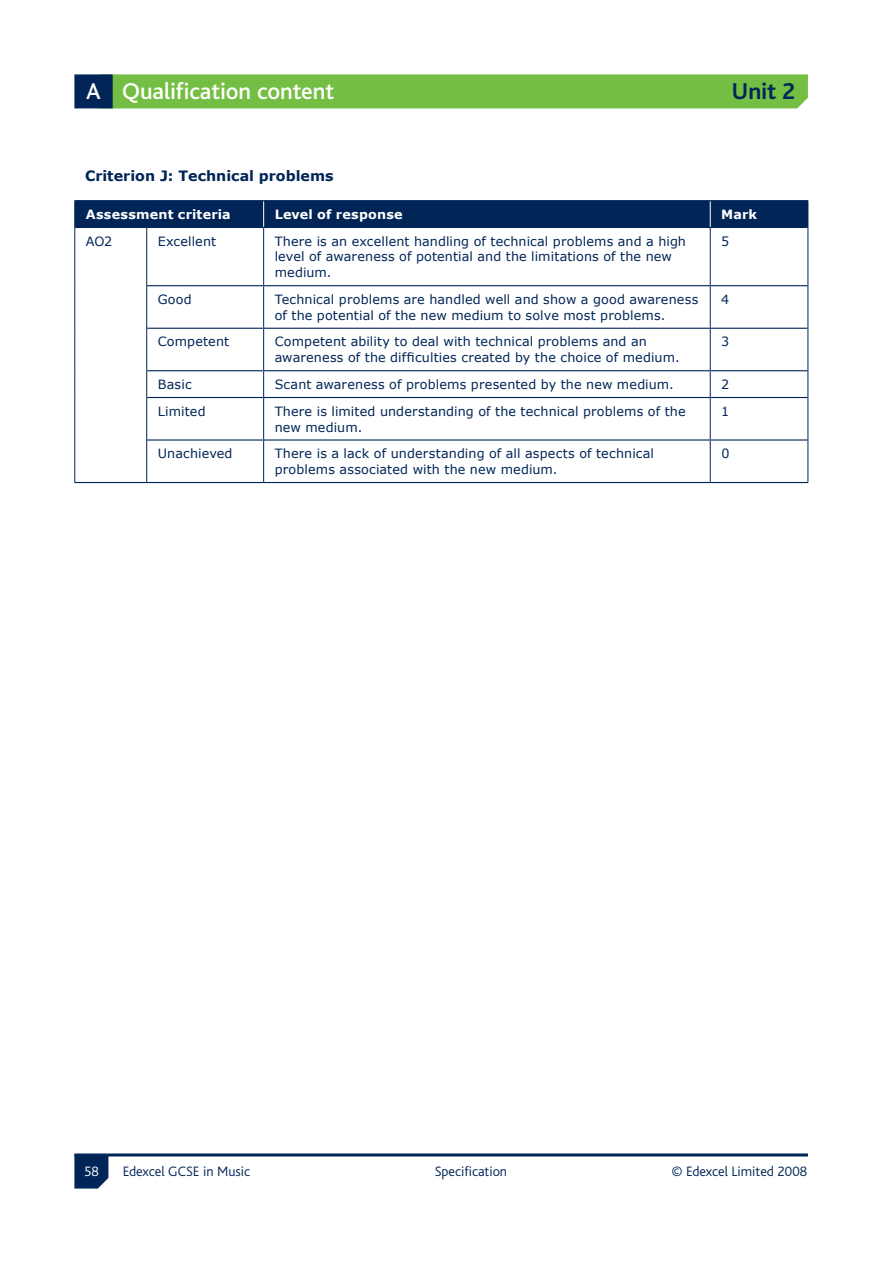
<style>
.page{position:relative;width:893px;height:1263px;background:#fff}
.page>*{position:absolute;margin:0;border:0;box-sizing:border-box;transform-origin:0 0}
.t1{font:500 24px "Bliss";letter-spacing:-.005em;color:#fff}
.t2{font:700 24px "Bliss";color:#002556}
.t3{font:300 14.25px "Bliss";color:#002556}
.t4{font:700 14.25px "Verdana";color:#002556}
.t5{font:300 14.25px "Bliss";color:#fff}
.t6{font:12.75px/15.8px "Verdana";letter-spacing:.01em;color:#002556}
.t7{font:700 12.75px "Verdana";letter-spacing:.015em;color:#fff}
</style>
<div class="page">
<svg style="left:74px;top:1156px;width:34px;height:32px"></svg>
<hr style="left:74px;top:1153px;width:734px;height:3px;background:#002556">
<div style="left:113px;top:74px;width:695px;height:34px;background:#74bf43"></div>
<div style="left:74px;top:74px;width:39px;height:34px;background:#002556"></div>
<svg style="left:75px;top:228px;width:732px;height:254px"></svg>
<div style="left:74px;top:201px;width:734px;height:26px;background:#002556"></div>
<hr style="left:74px;top:200px;width:73px;height:1px;background:#002556">
<hr style="left:147px;top:200px;width:117px;height:1px;background:#002556">
<hr style="left:264px;top:200px;width:446px;height:1px;background:#002556">
<hr style="left:710px;top:200px;width:98px;height:1px;background:#002556">
<hr style="left:146px;top:228px;width:1px;height:58px;background:#002556">
<hr style="left:263px;top:228px;width:1px;height:57px;background:#002556">
<hr style="left:710px;top:228px;width:1px;height:57px;background:#002556">
<hr style="left:74px;top:227px;width:1px;height:59px;background:#002556">
<hr style="left:74px;top:286px;width:1px;height:42px;background:#002556">
<hr style="left:74px;top:328px;width:1px;height:43px;background:#002556">
<svg style="left:74px;top:371px;width:1px;height:26px"></svg>
<hr style="left:74px;top:397px;width:1px;height:43px;background:#002556">
<hr style="left:74px;top:440px;width:1px;height:42px;background:#002556">
<hr style="left:807px;top:227px;width:1px;height:59px;background:#002556">
<hr style="left:75px;top:227px;width:72px;height:1px;background:#002556">
<hr style="left:147px;top:227px;width:117px;height:1px;background:#002556">
<hr style="left:264px;top:227px;width:446px;height:1px;background:#002556">
<hr style="left:710px;top:227px;width:97px;height:1px;background:#002556">
<hr style="left:146px;top:286px;width:1px;height:42px;background:#002556">
<hr style="left:263px;top:286px;width:1px;height:42px;background:#002556">
<hr style="left:710px;top:286px;width:1px;height:42px;background:#002556">
<hr style="left:807px;top:286px;width:1px;height:42px;background:#002556">
<hr style="left:147px;top:285px;width:117px;height:1px;background:#002556">
<hr style="left:264px;top:285px;width:446px;height:1px;background:#002556">
<hr style="left:710px;top:285px;width:97px;height:1px;background:#002556">
<hr style="left:146px;top:328px;width:1px;height:43px;background:#002556">
<hr style="left:263px;top:329px;width:1px;height:41px;background:#002556">
<hr style="left:710px;top:329px;width:1px;height:41px;background:#002556">
<hr style="left:807px;top:328px;width:1px;height:43px;background:#002556">
<hr style="left:147px;top:328px;width:117px;height:1px;background:#002556">
<hr style="left:264px;top:328px;width:446px;height:1px;background:#002556">
<hr style="left:710px;top:328px;width:97px;height:1px;background:#002556">
<svg style="left:146px;top:371px;width:1px;height:26px"></svg>
<svg style="left:263px;top:371px;width:1px;height:26px"></svg>
<svg style="left:710px;top:371px;width:1px;height:26px"></svg>
<svg style="left:807px;top:371px;width:1px;height:26px"></svg>
<hr style="left:147px;top:370px;width:117px;height:1px;background:#002556">
<hr style="left:264px;top:370px;width:446px;height:1px;background:#002556">
<hr style="left:710px;top:370px;width:97px;height:1px;background:#002556">
<hr style="left:146px;top:397px;width:1px;height:43px;background:#002556">
<hr style="left:263px;top:398px;width:1px;height:41px;background:#002556">
<hr style="left:710px;top:398px;width:1px;height:41px;background:#002556">
<hr style="left:807px;top:397px;width:1px;height:43px;background:#002556">
<hr style="left:147px;top:397px;width:117px;height:1px;background:#002556">
<hr style="left:264px;top:397px;width:446px;height:1px;background:#002556">
<hr style="left:710px;top:397px;width:97px;height:1px;background:#002556">
<hr style="left:74px;top:482px;width:73px;height:1px;background:#002556">
<hr style="left:147px;top:482px;width:117px;height:1px;background:#002556">
<hr style="left:264px;top:482px;width:446px;height:1px;background:#002556">
<hr style="left:710px;top:482px;width:98px;height:1px;background:#002556">
<hr style="left:146px;top:440px;width:1px;height:42px;background:#002556">
<hr style="left:263px;top:441px;width:1px;height:41px;background:#002556">
<hr style="left:710px;top:441px;width:1px;height:41px;background:#002556">
<hr style="left:807px;top:440px;width:1px;height:42px;background:#002556">
<hr style="left:147px;top:439px;width:117px;height:2px;background:#002556">
<hr style="left:264px;top:439px;width:446px;height:2px;background:#002556">
<hr style="left:710px;top:439px;width:97px;height:2px;background:#002556">
<h1 class="t1" style="left:86px;top:79px;width:249px">A Qualification content</h1>
<h1 class="t2" style="left:732px;top:79px;width:65px">Unit 2</h1>
<p class="t4" style="left:85px;top:167px;width:250px">Criterion J: Technical problems</p>
<p class="t7" style="left:86px;top:206px;width:147px">Assessment criteria</p>
<p class="t7" style="left:275px;top:206px;width:129px">Level of response</p>
<p class="t7" style="left:721px;top:206px;width:37px">Mark</p>
<p class="t6" style="left:86px;top:233px;width:28px">AO2</p>
<p class="t6" style="left:158px;top:233px;width:60px">Excellent</p>
<p class="t6" style="left:275px;top:233px;width:413px">There is an excellent handling of technical problems and a high level of awareness of potential and the limitations of the new medium.</p>
<p class="t6" style="left:721px;top:233px;width:10px">5</p>
<p class="t6" style="left:158px;top:291px;width:35px">Good</p>
<p class="t6" style="left:275px;top:291px;width:425px">Technical problems are handled well and show a good awareness of the potential of the new medium to solve most problems.</p>
<p class="t6" style="left:721px;top:291px;width:10px">4</p>
<p class="t6" style="left:158px;top:334px;width:73px">Competent</p>
<p class="t6" style="left:275px;top:334px;width:406px">Competent ability to deal with technical problems and an awareness of the difficulties created by the choice of medium.</p>
<p class="t6" style="left:721px;top:334px;width:10px">3</p>
<p class="t6" style="left:158px;top:376px;width:35px">Basic</p>
<p class="t6" style="left:275px;top:376px;width:401px">Scant awareness of problems presented by the new medium.</p>
<p class="t6" style="left:721px;top:376px;width:10px">2</p>
<p class="t6" style="left:158px;top:403px;width:49px">Limited</p>
<p class="t6" style="left:275px;top:403px;width:412px">There is limited understanding of the technical problems of the new medium.</p>
<p class="t6" style="left:721px;top:403px;width:10px">1</p>
<p class="t6" style="left:158px;top:445px;width:76px">Unachieved</p>
<p class="t6" style="left:275px;top:445px;width:381px">There is a lack of understanding of all aspects of technical problems associated with the new medium.</p>
<p class="t6" style="left:721px;top:445px;width:10px">0</p>
<p class="t5" style="left:84px;top:1164px;width:16px">58</p>
<p class="t3" style="left:123px;top:1164px;width:129px">Edexcel GCSE in Music</p>
<p class="t3" style="left:435px;top:1164px;width:74px">Specification</p>
<p class="t3" style="left:671px;top:1164px;width:137px">© Edexcel Limited 2008</p>
</div>
